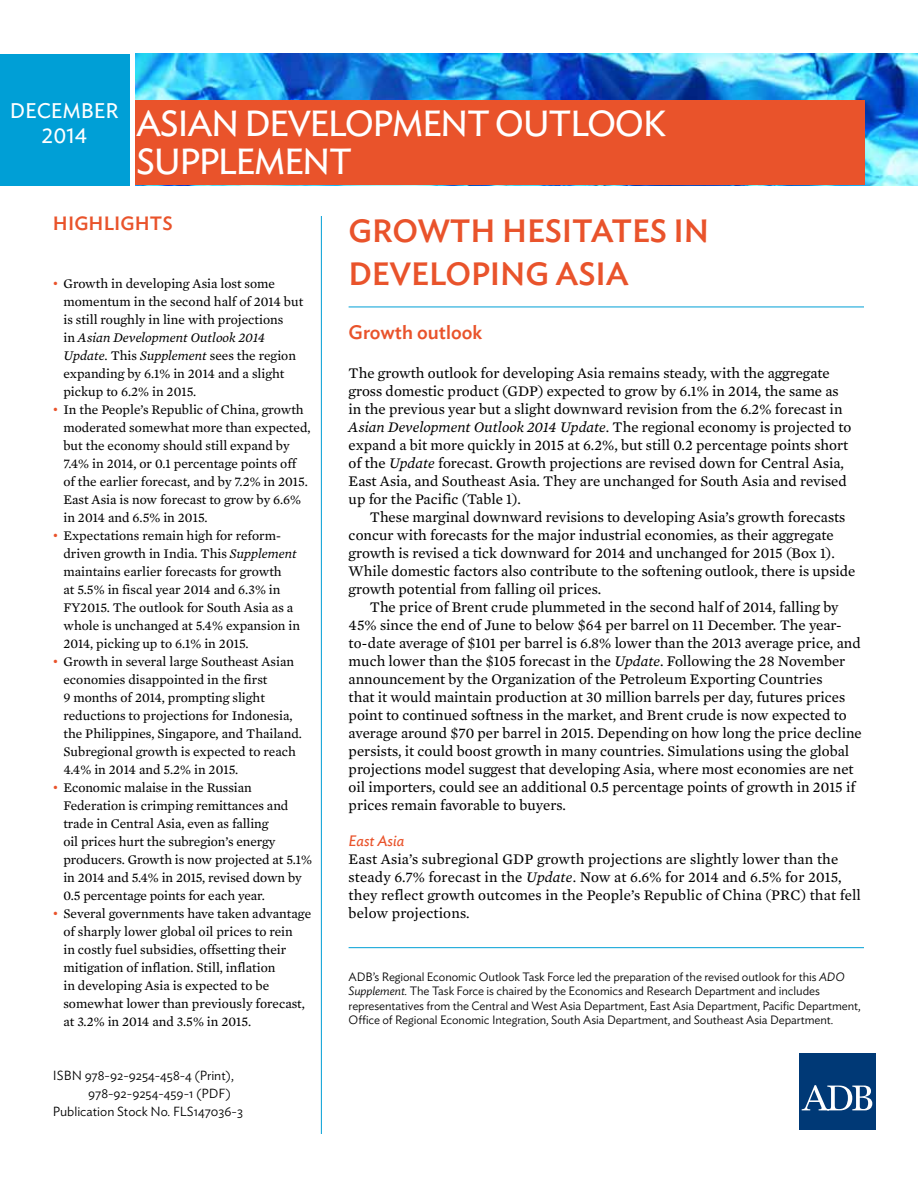
<style>
.page{position:relative;width:918px;height:1188px;background:#fff}
.page>*{position:absolute;margin:0;border:0;box-sizing:border-box;transform-origin:0 0}
.t1{font:36px "Ideal Sans";letter-spacing:-.04em;color:#fff}
.t2{font:500 31.95px/43.3px "Ideal Sans";letter-spacing:-.005em;color:#e9532b}
.t3{font:21px/25.2px "Ideal Sans";color:#fff;text-align:center}
.t4{font:500 19.5px "Ideal Sans";color:#e9532b}
.t5{font:500 19.2px "Ideal Sans";letter-spacing:.005em;color:#e9532b}
.t6{font:15px/18px "Mercury Text G2";color:#000}
.t7{font:italic 15px "Ideal Sans";color:#e9532b}
.t8{font:13.5px/18px "Mercury Text G2";color:#000}
.t9{font:300 13.2px "Ideal Sans";color:#000}
.t10{font:300 12px/14.4px "Ideal Sans";letter-spacing:-.005em;color:#000}
.s1{font-family:"Ideal Sans";font-weight:300;font-size:13.2px;color:#e9532b}
.s2{font-style:italic}
</style>
<div class="page">
<div style="left:800px;top:1053px;width:76px;height:76px;background:#003976"></div>
<svg style="left:802px;top:1085px;width:70px;height:25px"></svg>
<hr style="left:349px;top:307px;width:515px;height:1px;background:#009fd6">
<hr style="left:321px;top:216px;width:1px;height:918px;background:#009fd6">
<hr style="left:349px;top:947px;width:515px;height:1px;background:#009fd6">
<img style="left:135px;top:54px;width:783px;height:131px">
<div style="left:135px;top:101px;width:730px;height:84px;background:#e9532b"></div>
<div style="left:0;top:54px;width:130px;height:131px;background:#009fd6"></div>
<h3 class="t3" style="left:10px;top:96px;width:110px">DECEMBER<br>2014</h3>
<h1 class="t1" style="left:136px;top:96px;width:437px">ASIAN DEVELOPMENT OUTLOO</h1>
<h1 class="t1" style="left:643px;top:96px;width:25px">K</h1>
<h1 class="t1" style="left:136px;top:134px;width:217px">SUPPLEMENT</h1>
<p class="t5" style="left:53px;top:209px;width:121px">HIGHLIGHTS</p>
<p class="t8" style="left:63px;top:274px;width:241px;text-indent:-10px"><span class="s1">•</span> Growth in developing Asia lost some momentum in the second half of 2014 but is still roughly in line with projections<br>in <span class="s2">Asian Development Outlook 2014<br>Update</span>. This <span class="s2">Supplement</span> sees the region expanding by 6.1% in 2014 and a slight pickup to 6.2% in 2015.</p>
<p class="t8" style="left:63px;top:400px;width:249px;text-indent:-10px"><span class="s1">•</span> In the People’s Republic of China, growth moderated somewhat more than expected, but the economy should still expand by 7.4% in 2014, or 0.1 percentage points off of the earlier forecast, and by 7.2% in 2015.<br>East Asia is now forecast to grow by 6.6% in 2014 and 6.5% in 2015.</p>
<p class="t8" style="left:63px;top:526px;width:238px;text-indent:-10px"><span class="s1">•</span> Expectations remain high for reform&shy;driven growth in India. This <span class="s2">Supplement </span>maintains earlier forecasts for growth<br>at 5.5% in fiscal year 2014 and 6.3% in FY2015. The outlook for South Asia as a whole is unchanged at 5.4% expansion in 2014, picking up to 6.1% in 2015.</p>
<p class="t8" style="left:63px;top:652px;width:240px;text-indent:-10px"><span class="s1">•</span> Growth in several large Southeast Asian economies disappointed in the first<br>9 months of 2014, prompting slight reductions to projections for Indonesia, the Philippines, Singapore, and Thailand.<br>Subregional growth is expected to reach 4.4% in 2014 and 5.2% in 2015.</p>
<p class="t8" style="left:63px;top:778px;width:250px;text-indent:-10px"><span class="s1">•</span> Economic malaise in the Russian Federation is crimping remittances and trade in Central Asia, even as falling<br>oil prices hurt the subregion’s energy producers. Growth is now projected at 5.1% in 2014 and 5.4% in 2015, revised down by 0.5 percentage points for each year.</p>
<p class="t8" style="left:63px;top:904px;width:249px;text-indent:-10px"><span class="s1">•</span> Several governments have taken advantage of sharply lower global oil prices to rein<br>in costly fuel subsidies, offsetting their mitigation of inflation. Still, inflation<br>in developing Asia is expected to be somewhat lower than previously forecast, at 3.2% in 2014 and 3.5% in 2015.</p>
<p class="t9" style="left:53px;top:1065px;width:182px">ISBN 978-92-9254-458-4 (Print),</p>
<p class="t9" style="left:88px;top:1083px;width:144px">978-92-9254-459-1 (PDF)</p>
<p class="t9" style="left:53px;top:1101px;width:192px">Publication Stock No. FLS147036-3</p>
<h2 class="t2" style="left:349px;top:206px;width:362px">GROWTH H ESITAT ES I N<br>DEVELOPI NG ASIA</h2>
<h3 class="t4" style="left:349px;top:317px;width:135px">GROWTH OUTLOOK</h3>
<p class="t6" style="left:349px;top:363px;width:504px">The growth outlook for developing Asia remains steady, with the aggregate gross domestic product (GDP) expected to grow by 6.1% in 2014, the same as in the previous year but a slight downward revision from the 6.2% forecast in <span class="s2">Asian Development Outlook 2014 Update</span>. The regional economy is projected to expand a bit more quickly in 2015 at 6.2%, but still 0.2 percentage points short of the <span class="s2">Update</span> forecast. Growth projections are revised down for Central Asia, East Asia, and Southeast Asia. They are unchanged for South Asia and revised up for the Pacific (Table 1).</p>
<p class="t6" style="left:349px;top:507px;width:508px;text-indent:21px">These marginal downward revisions to developing Asia’s growth forecasts concur with forecasts for the major industrial economies, as their aggregate growth is revised a tick downward for 2014 and unchanged for 2015 (Box 1).<br>While domestic factors also contribute to the softening outlook, there is upside growth potential from falling oil prices.</p>
<p class="t6" style="left:349px;top:597px;width:515px;text-indent:21px">The price of Brent crude plummeted in the second half of 2014, falling by 45% since the end of June to below $64 per barrel on 11 December. The year&shy;to-date average of $101 per barrel is 6.8% lower than the 2013 average price, and much lower than the $105 forecast in the <span class="s2">Update</span>. Following the 28 November announcement by the Organization of the Petroleum Exporting Countries<br>that it would maintain production at 30 million barrels per day, futures prices point to continued softness in the market, and Brent crude is now expected to average around $70 per barrel in 2015. Depending on how long the price decline persists, it could boost growth in many countries. Simulations using the global projections model suggest that developing Asia, where most economies are net oil importers, could see an additional 0.5 percentage points of growth in 2015 if prices remain favorable to buyers.</p>
<p class="t7" style="left:349px;top:829px;width:57px">East Asia</p>
<p class="t6" style="left:349px;top:849px;width:514px">East Asia’s subregional GDP growth projections are slightly lower than the steady 6.7% forecast in the <span class="s2">Update</span>. Now at 6.6% for 2014 and 6.5% for 2015, they reflect growth outcomes in the People’s Republic of China (PRC) that fell below projections.</p>
<p class="t10" style="left:349px;top:969px;width:514px">ADB’s Regional Economic Outlook Task Force led the preparation of the revised outlook for this <span class="s2">ADO Supplement.</span> The Task Force is chaired by the Economics and Research Department and includes representatives from the Central and West Asia Department, East Asia Department, Pacific Department, Office of Regional Economic Integration, South Asia Department, and Southeast Asia Department.</p>
</div>
